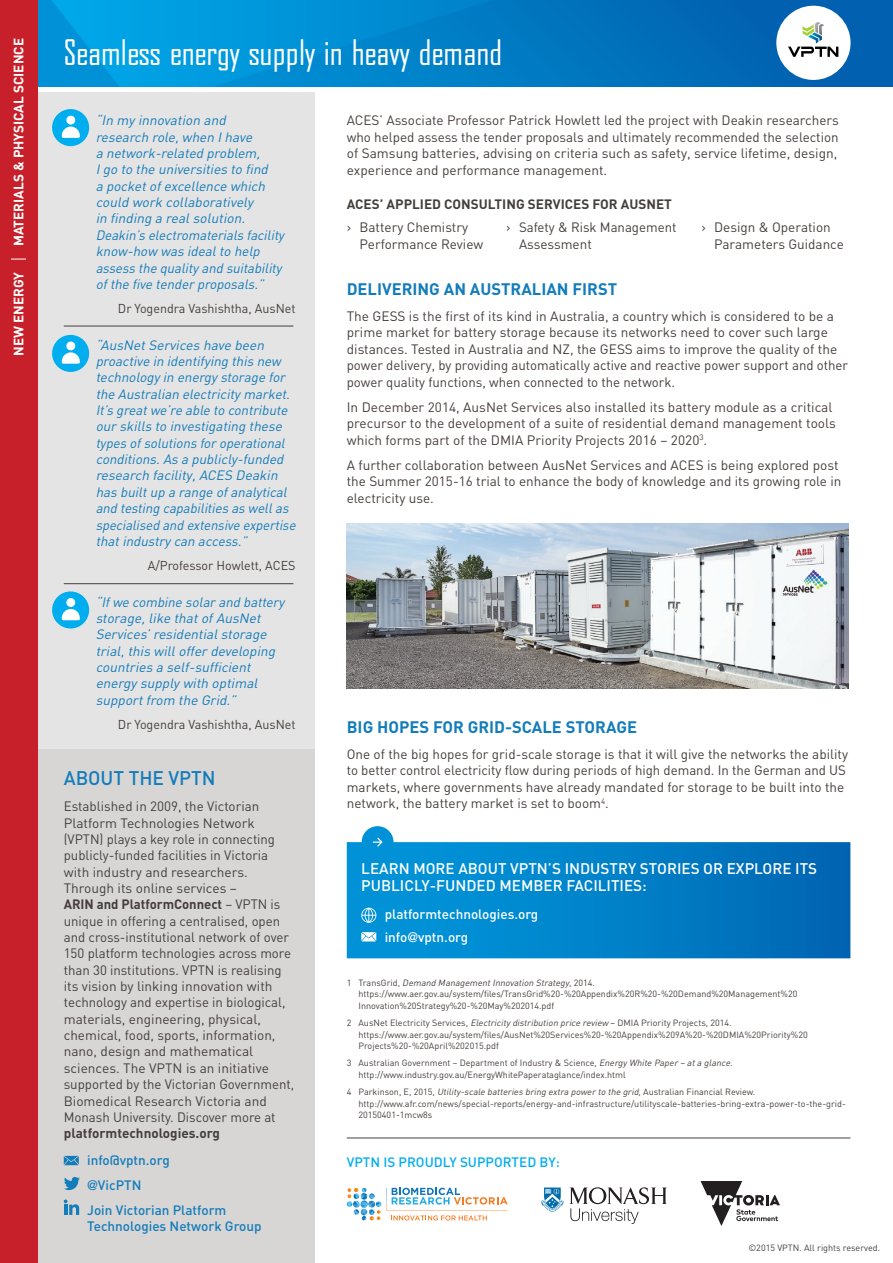
<style>
.page{position:relative;width:893px;height:1263px;background:#fff}
.page>*{position:absolute;margin:0;border:0;box-sizing:border-box;transform-origin:0 0}
.t1{font:33.75px "Bureau Agency";color:#fff}
.t2{font:500 19.5px "DIN";color:#137cba}
.t3{font:700 16.5px "DIN";color:#137cba}
.t4{font:500 15.15px/17.7px "DIN";color:#fff}
.t5{font:13.5px/16.4px "DIN";color:#453f3c}
.t6{font:italic 13.5px/16.4px "DIN";color:#137cba}
.t7{font:500 13.5px/24.9px "DIN";color:#137cba}
.t8{font:700 13.5px "DIN";color:#453f3c}
.t9{font:500 13.5px/23px "DIN";color:#fff}
.t10{font:700 13.5px "DIN";color:#fff}
.t11{font:500 13.5px "DIN";color:#00aeef}
.t12{font:12.75px "DIN";color:#453f3c}
.t13{font:9px/11.2px "DIN";color:#453f3c}
.s1{font-weight:700}
.s2{font-family:"Helvetica Neue"}
.s3{font-style:italic}
</style>
<div class="page">
<img style="left:38px;top:0;width:855px;height:87px">
<div style="left:776px;top:6px;width:74px;height:74px;background:#fff;border-radius:50%"></div>
<div style="left:780px;top:17px;width:66px;height:51px;background:#fff"></div>
<svg style="left:788px;top:22px;width:50px;height:35px"></svg>
<div style="left:0;top:92px;width:315px;height:1149px;background:#e5e4e4"></div>
<div style="left:0;top:749px;width:315px;height:514px;background:#d8d6d5"></div>
<div style="left:0;top:0;width:38px;height:1263px;background:#c8202a"></div>
<img style="left:347px;top:523px;width:502px;height:166px">
<svg style="left:347px;top:826px;width:503px;height:132px;background:#1d8ece"></svg>
<svg style="left:361px;top:908px;width:15px;height:15px"></svg>
<svg style="left:361px;top:932px;width:15px;height:9px"></svg>
<svg style="left:373px;top:836px;width:10px;height:12px"></svg>
<svg style="left:11px;top:259px;width:15px;height:1px"></svg>
<svg style="left:541px;top:1187px;width:23px;height:25px"></svg>
<svg style="left:570px;top:1187px;width:97px;height:37px"></svg>
<svg style="left:347px;top:1188px;width:161px;height:32px"></svg>
<hr style="left:64px;top:326px;width:229px;height:1px;background:#453f3c">
<hr style="left:64px;top:583px;width:229px;height:1px;background:#453f3c">
<svg style="left:64px;top:1156px;width:15px;height:9px"></svg>
<svg style="left:64px;top:1177px;width:16px;height:14px"></svg>
<svg style="left:64px;top:1199px;width:15px;height:16px"></svg>
<svg style="left:701px;top:1181px;width:79px;height:45px"></svg>
<hr style="left:347px;top:1138px;width:503px;height:1px;background:#453f3c">
<div style="left:52px;top:109px;width:37px;height:37px;background:#00aeef;border-radius:50%"></div>
<svg style="left:62px;top:127px;width:18px;height:11px"></svg>
<div style="left:66px;top:116px;width:9px;height:9px;background:#fff;border-radius:50%"></div>
<div style="left:52px;top:591px;width:37px;height:37px;background:#00aeef;border-radius:50%"></div>
<svg style="left:62px;top:609px;width:18px;height:11px"></svg>
<div style="left:66px;top:598px;width:9px;height:9px;background:#fff;border-radius:50%"></div>
<div style="left:52px;top:335px;width:37px;height:37px;background:#00aeef;border-radius:50%"></div>
<svg style="left:62px;top:352px;width:18px;height:12px"></svg>
<div style="left:66px;top:341px;width:9px;height:9px;background:#fff;border-radius:50%"></div>
<p class="t10" style="left:10px;top:246px;width:209px;rotate:-90deg">MATERIALS &amp; PHYSICAL SCIENCE</p>
<p class="t10" style="left:10px;top:356px;width:85px;rotate:-90deg">NEW ENERGY</p>
<h1 class="t1" style="left:64px;top:35px;width:440px">Seamless energy supply in heavy demand</h1>
<p class="t6" style="left:96px;top:112px;width:193px">“In my innovation and research role,when Ihave<br>a network-related problem,<br>Igo to the universities to find<br>a pocketofexcellence which could work collaboratively<br>in finding a realsolution.<br>Deakin’s electromaterials facility know-how was idealto help assess the qualityand suitability ofthe five tenderproposals.”</p>
<p class="t12" style="left:118px;top:300px;width:179px">Dr Yogendra Vashishtha, AusNet</p>
<p class="t6" style="left:96px;top:336px;width:205px">“AusNetServices have been proactive in identifying this new technology in energy storage for the Australian electricity market.<br>It’s greatwe’re able to contribute ourskills to investigating these types ofsolutions foroperational conditions.As a publicly-funded research facility,ACES Deakin has builtup a range ofanalytical and testing capabilities as wellas specialised and extensive expertise thatindustry can access.”</p>
<p class="t12" style="left:148px;top:557px;width:149px">A/Professor Howlett, ACES</p>
<p class="t6" style="left:96px;top:593px;width:193px">“Ifwe combine solarand battery storage,like thatofAusNet<br>Services’residentialstorage trial,this willofferdeveloping countries a self-sufficient energy supply with optimal supportfrom the Grid.”</p>
<p class="t12" style="left:118px;top:716px;width:179px">Dr Yogendra Vashishtha, AusNet</p>
<h2 class="t2" style="left:64px;top:766px;width:153px">ABOUT THE VPTN</h2>
<p class="t5" style="left:64px;top:798px;width:232px">Established in 2009, the Victorian Platform Technologies Network (VPTN) plays a key role in connecting publicly-funded facilities in Victoria with industry and researchers.<br>Through its online services –<br><span class="s1">ARIN and PlatformConnect</span> – VPTN is unique in offering a centralised, open and cross-institutional network of over 150 platform technologies across more than 30 institutions. VPTN is realising its vision by linking innovation with technology and expertise in biological, materials, engineering, physical, chemical, food, sports, information, nano, design and mathematical sciences. The VPTN is an initiative supported by the Victorian Government, Biomedical Research Victoria and Monash University. Discover more at</p>
<p class="t8" style="left:64px;top:1124px;width:158px">platformtechnologies.org</p>
<p class="t7" style="left:87px;top:1147px;width:141px">info@vptn.org <span class="s2">@</span>VicPTN<br>Join Victorian Platform</p>
<p class="t7" style="left:87px;top:1213px;width:176px">Technologies Network Group</p>
<p class="t5" style="left:347px;top:112px;width:493px;text-align:justify">ACES’ Associate Professor Patrick Howlett led the project with Deakin researchers who helped assess the tender proposals and ultimately recommended the selection of Samsung batteries, advising on criteria such as safety, service lifetime, design, experience and performance management.</p>
<p class="t8" style="left:347px;top:196px;width:327px">ACES’ APPLIED CONSULTING SERVICES FOR AUSNET</p>
<p class="t5" style="left:360px;top:219px;width:125px;text-indent:-13px">› Battery Chemistry<br>Performance Review</p>
<p class="t5" style="left:519px;top:219px;width:159px;text-indent:-13px">› Safety &amp; Risk Management<br>Assessment</p>
<p class="t5" style="left:714px;top:219px;width:131px;text-indent:-13px">› Design &amp; Operation<br>Parameters Guidance</p>
<p class="t3" style="left:347px;top:278px;width:272px">DELIVERING AN AUSTRALIAN FIRST</p>
<p class="t5" style="left:347px;top:307px;width:503px">The GESS is the first of its kind in Australia, a country which is considered to be a prime market for battery storage because its networks need to cover such large distances. Tested in Australia and NZ, the GESS aims to improve the quality of the power delivery, by providing automatically active and reactive power support and other power quality functions, when connected to the network.</p>
<p class="t5" style="left:347px;top:398px;width:491px">In December 2014, AusNet Services also installed its battery module as a critical precursor to the development of a suite of residential demand management tools which forms part of the DMIA Priority Projects 2016 – 2020<sup>3</sup>.</p>
<p class="t5" style="left:347px;top:456px;width:496px">A further collaboration between AusNet Services and ACES is being explored post the Summer 2015-16 trial to enhance the body of knowledge and its growing role in electricity use.</p>
<p class="t3" style="left:347px;top:716px;width:292px">BIG HOPES FOR GRID-SCALE STORAGE</p>
<p class="t5" style="left:347px;top:745px;width:503px">One of the big hopes for grid-scale storage is that it will give the networks the ability to better control electricity flow during periods of high demand. In the German and US markets, where governments have already mandated for storage to be built into the network, the battery market is set to boom<sup>4</sup>.</p>
<p class="t4" style="left:361px;top:859px;width:457px">LEARN MORE ABOUT VPTN’S INDUSTRY STORIES OR EXPLORE ITS<br>PUBLICLY-FUNDED MEMBER FACILITIES:</p>
<p class="t9" style="left:385px;top:902px;width:155px">platformtechnologies.org info<span class="s2">@</span>vptn.org</p>
<p class="t13" style="left:358px;top:977px;width:440px;text-indent:-12px">1 Tra n s G r i d , <span class="s3">Demand ManagementInnovation Strategy</span>, 2 0 1 4 . https://www.aer.gov.au/system/files/TransGrid%20-%20Appendix%20R%20-%20Demand%20Management%20<br>Innovation%20Strategy%20-%20May%202014.pdf</p>
<p class="t13" style="left:358px;top:1017px;width:451px;text-indent:-12px">2 AusNet Electricity Services, <span class="s3">Electricity distribution price review</span> – DMIA Priority Projects, 2014. https://www.aer.gov.au/system/files/AusNet%20Services%20-%20Appendix%209A%20-%20DMIA%20Priority%20<br>Projects%20-%20April%202015.pdf</p>
<p class="t13" style="left:358px;top:1057px;width:376px;text-indent:-12px">3 Australian Government – Department of Industry &amp; Science, <span class="s3">Energy White Paper– ata glance</span>. http://www.industry.gov.au/EnergyWhitePaperataglance/index.html</p>
<p class="t13" style="left:358px;top:1086px;width:489px;text-indent:-12px">4 Pa r k i n s o n , E , 2 0 1 5 , <span class="s3">Utility-scale batteries bring extra powerto the grid,</span>A u st ra l i a n F i n a n c i a l R ev i ew. http://www.afr.com/news/special-reports/energy-and-infrastructure/utilityscale-batteries-bring-extra-power-to-the-grid-<br>20150401-1mcw8s</p>
<p class="t11" style="left:347px;top:1153px;width:215px">VPTN IS PROUDLY SUPPORTED BY:</p>
<p class="t13" style="left:748px;top:1242px;width:133px">©2015 VPTN. All rights reserved.</p>
</div>
